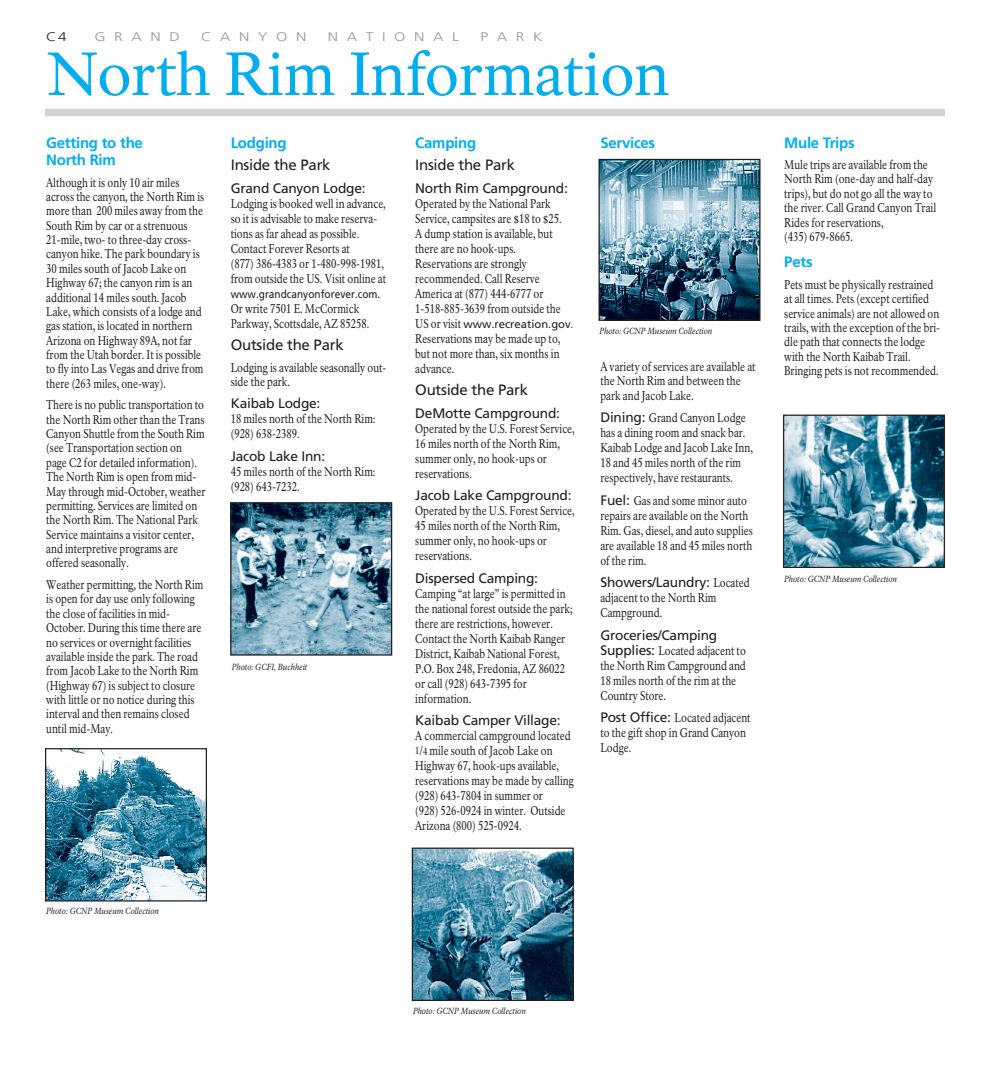
<style>
.page{position:relative;width:990px;height:1080px;background:#fff}
.page>*{position:absolute;margin:0;border:0;box-sizing:border-box;transform-origin:0 0}
.t1{font:60px "NPS Rawlinson";letter-spacing:-.005em;color:#00aeef}
.t2{font:15px/22.5px "Frutiger";letter-spacing:-.015em;color:#231f20}
.t3{font:700 15px/17.5px "Frutiger";letter-spacing:-.015em;color:#00aeef}
.t4{font:13.75px "Frutiger";letter-spacing:-.015em;color:#231f20}
.t5{font:12.5px/15px "NPS Rawlinson T";color:#231f20;scale:.8 1}
.t6{font:300 12.5px "Frutiger";letter-spacing:.555em;color:#939598;scale:1.24 1}
.t7{font:300 12.5px "Frutiger";color:#231f20;scale:1.24 1}
.t8{font:11.25px "Frutiger";color:#231f20}
.t9{font:11.25px "Frutiger";color:#231f20;scale:.9 1}
.t10{font:italic 8.75px "NPS Rawlinson";color:#231f20;scale:.9 1}
.s1{font-weight:700;color:#00aeef}
.s2{font-size:10px}
.s3{font-family:"NPS Rawlinson T";font-size:12.5px}
.s4{font-family:"NPS Rawlinson T"}
.s5{font-family:"Frutiger";font-size:13.75px}
</style>
<div class="page">
<div style="left:45px;top:109px;width:900px;height:7px;background:#d1d2d4"></div>
<img style="left:600px;top:161px;width:159px;height:158px">
<div style="left:598px;top:159px;width:163px;height:162px;border:1px solid #231f20"></div>
<img style="left:232px;top:504px;width:158px;height:150px">
<div style="left:230px;top:502px;width:162px;height:154px;border:1px solid #231f20"></div>
<img style="left:414px;top:850px;width:158px;height:149px">
<div style="left:412px;top:848px;width:162px;height:153px;border:1px solid #231f20"></div>
<img style="left:785px;top:417px;width:158px;height:149px">
<div style="left:783px;top:415px;width:162px;height:153px;border:1px solid #231f20"></div>
<img style="left:47px;top:750px;width:158px;height:150px">
<div style="left:45px;top:748px;width:162px;height:154px;border:1px solid #231f20"></div>
<p class="t7" style="left:46px;top:32px;width:18px">C4</p>
<p class="t6" style="left:94px;top:32px;width:70px">GRAND</p>
<p class="t6" style="left:201px;top:32px;width:86px">CANYON</p>
<p class="t6" style="left:328px;top:32px;width:107px">NATIONAL</p>
<p class="t6" style="left:480px;top:32px;width:52px">PARK</p>
<p class="t1" style="left:46px;top:52px;width:625px">North Rim Information</p>
<p class="t3" style="left:46px;top:135px;width:98px">Getting to the<br>North Rim</p>
<p class="t5" style="left:46px;top:176px;width:199px;line-height:14.4px">Although it is only 10 air miles across the canyon, the North Rim is more than 200 miles away from the<br>South Rim by car or a strenuous<br>21-mile, two- to three-day cross&shy;canyon hike. The park boundary is<br>30 miles south of Jacob Lake on<br>Highway 67; the canyon rim is an additional 14 miles south. Jacob<br>Lake, which consists of a lodge and gas station, is located in northern<br>Arizona on Highway 89A, not far from the Utah border. It is possible to fly into Las Vegas and drive from there (263 miles, one-way).</p>
<p class="t5" style="left:46px;top:399px;width:201px;line-height:14.4px">There is no public transportation to the North Rim other than the Trans<br>Canyon Shuttle from the South Rim (see Transportation section on page C2 for detailed information).<br>The North Rim is open from mid-<br>May through mid-October, weather permitting. Services are limited on the North Rim. The National Park<br>Service maintains a visitor center, and interpretive programs are offered seasonally.</p>
<p class="t5" style="left:46px;top:579px;width:198px;line-height:14.4px">Weather permitting, the North Rim is open for day use only following the close of facilities in mid-<br>October. During this time there are no services or overnight facilities available inside the park. The road from Jacob Lake to the North Rim (Highway 67) is subject to closure with little or no notice during this interval and then remains closed until mid-May.</p>
<p class="t2" style="left:231px;top:132px;width:101px"><span class="s1">Lodging<br></span>Inside the Park</p>
<p class="t4" style="left:231px;top:182px;width:136px">Grand Canyon Lodge:</p>
<p class="t5" style="left:231px;top:197px;width:196px">Lodging is booked well in advance, so it is advisable to make reserva&shy;tions as far ahead as possible.<br>Contact Forever Resorts at<br>(877) 386-4383 or 1-480-998-1981, from outside the US. Visit online at</p>
<p class="t9" style="left:231px;top:289px;width:168px">www.grandcanyonforever.com.</p>
<p class="t5" style="left:231px;top:302px;width:175px">Or write 7501 E. McCormick<br>Parkway, Scottsdale, AZ 85258.</p>
<p class="t2" style="left:231px;top:335px;width:114px">Outside the Park</p>
<p class="t5" style="left:231px;top:361px;width:196px;line-height:14.4px">Lodging is available seasonally out&shy;side the park.</p>
<p class="t4" style="left:231px;top:398px;width:91px">Kaibab Lodge:</p>
<p class="t5" style="left:231px;top:413px;width:182px">18 miles north of the North Rim: (928) 638-2389.</p>
<p class="t4" style="left:231px;top:451px;width:96px">Jacob Lake Inn:</p>
<p class="t5" style="left:231px;top:465px;width:182px">45 miles north of the North Rim: (928) 643-7232.</p>
<p class="t10" style="left:232px;top:664px;width:85px">Photo: GCFI, Buchheit</p>
<p class="t2" style="left:415px;top:132px;width:101px"><span class="s1">Camping<br></span>Inside the Park</p>
<p class="t4" style="left:415px;top:182px;width:154px">North Rim Campground:</p>
<p class="t5" style="left:415px;top:197px;width:185px">Operated by the National Park<br>Service, campsites are <span class="s2">$</span>18 to <span class="s2">$</span>25.<br>A dump station is available, but there are no hook-ups.<br>Reservations are strongly recommended. Call Reserve<br>America at (877) 444-6777 or<br>1-518-885-3639 from outside the</p>
<p class="t8" style="left:415px;top:319px;width:159px"><span class="s3">US or visit</span> www.recreation.gov<span class="s4">.</span></p>
<p class="t5" style="left:415px;top:332px;width:183px;text-align:justify">Reservations may be made up to, but not more than, six months in advance.</p>
<p class="t2" style="left:415px;top:380px;width:114px">Outside the Park</p>
<p class="t4" style="left:415px;top:407px;width:146px">DeMotte Campground:</p>
<p class="t5" style="left:415px;top:422px;width:201px">Operated by the U.S. Forest Service,<br>16 miles north of the North Rim, summer only, no hook-ups or reservations.</p>
<p class="t4" style="left:415px;top:490px;width:158px">Jacob Lake Campground:</p>
<p class="t5" style="left:415px;top:504px;width:201px">Operated by the U.S. Forest Service,<br>45 miles north of the North Rim, summer only, no hook-ups or reservations.</p>
<p class="t4" style="left:415px;top:572px;width:124px">Dispersed Camping:</p>
<p class="t5" style="left:415px;top:587px;width:198px">Camping “at large” is permitted in the national forest outside the park; there are restrictions, however.<br>Contact the North Kaibab Ranger<br>District, Kaibab National Forest,<br>P.O. Box 248, Fredonia, AZ 86022 or call (928) 643-7395 for information.</p>
<p class="t4" style="left:415px;top:715px;width:147px">Kaibab Camper Village:</p>
<p class="t5" style="left:415px;top:729px;width:200px">A commercial campground located<br><span class="s2">1</span>/<span class="s2">4</span> mile south of Jacob Lake on<br>Highway 67, hook-ups available, reservations may be made by calling (928) 643-7804 in summer or<br>(928) 526-0924 in winter. Outside<br>Arizona (800) 525-0924.</p>
<p class="t3" style="left:600px;top:135px;width:56px">Services</p>
<p class="t10" style="left:600px;top:327px;width:127px">Photo: GCNP Museum Collection</p>
<p class="t5" style="left:600px;top:361px;width:196px;line-height:14.4px">A variety of services are available at the North Rim and between the park and Jacob Lake.</p>
<p class="t5" style="left:600px;top:411px;width:192px"><span class="s5">Dining:</span> Grand Canyon Lodge has a dining room and snack bar.<br>Kaibab Lodge and Jacob Lake Inn,<br>18 and 45 miles north of the rim respectively, have restaurants.</p>
<p class="t5" style="left:600px;top:494px;width:192px"><span class="s5">Fuel:</span> Gas and some minor auto repairs are available on the North<br>Rim. Gas, diesel, and auto supplies are available 18 and 45 miles north of the rim.</p>
<p class="t4" style="left:600px;top:577px;width:151px">Showers/Laundry: <span class="s3">Located</span></p>
<p class="t5" style="left:600px;top:591px;width:147px">adjacent to the North Rim<br>Campground.</p>
<p class="t4" style="left:600px;top:629px;width:119px">Groceries/Camping</p>
<p class="t5" style="left:600px;top:644px;width:183px"><span class="s5">Supplies:</span> Located adjacent to the North Rim Campground and<br>18 miles north of the rim at the<br>Country Store.</p>
<p class="t5" style="left:600px;top:711px;width:189px"><span class="s5">Post Office:</span> Located adjacent to the gift shop in Grand Canyon<br>Lodge.</p>
<p class="t3" style="left:784px;top:135px;width:72px">Mule Trips</p>
<p class="t5" style="left:784px;top:159px;width:191px;line-height:14.4px">Mule trips are available from the<br>North Rim (one-day and half-day trips), but do not go all the way to the river. Call Grand Canyon Trail<br>Rides for reservations,<br>(435) 679-8665.</p>
<p class="t3" style="left:784px;top:254px;width:30px">Pets</p>
<p class="t5" style="left:784px;top:278px;width:196px;line-height:14.4px">Pets must be physically restrained at all times. Pets (except certified service animals) are not allowed on trails, with the exception of the bri&shy;dle path that connects the lodge with the North Kaibab Trail.<br>Bringing pets is not recommended.</p>
<p class="t10" style="left:784px;top:576px;width:127px">Photo: GCNP Museum Collection</p>
<p class="t10" style="left:46px;top:908px;width:127px">Photo: GCNP Museum Collection</p>
<p class="t10" style="left:413px;top:1007px;width:127px">Photo: GCNP Museum Collection</p>
</div>
